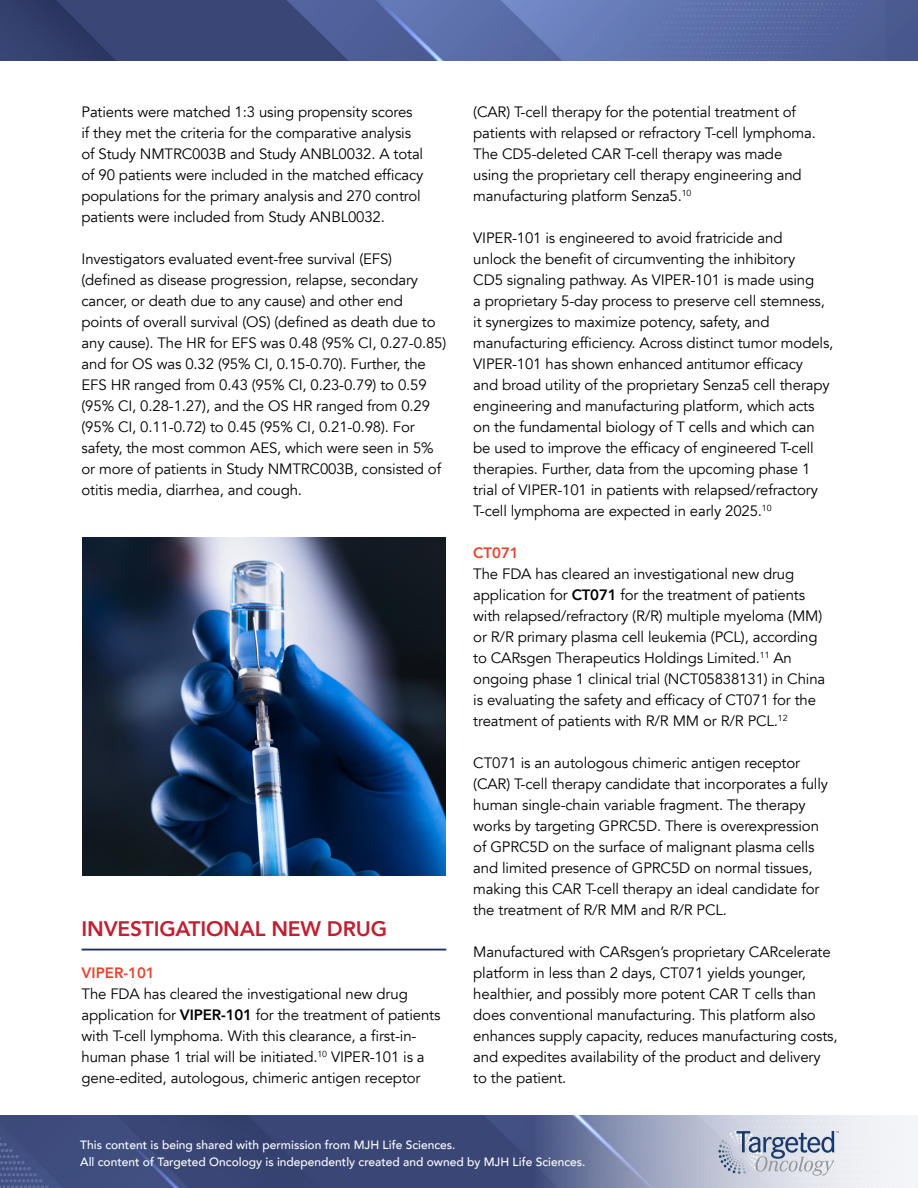
<style>
.page{position:relative;width:918px;height:1188px;background:#fff}
.page>*{position:absolute;margin:0;border:0;box-sizing:border-box;transform-origin:0 0}
.t1{font:800 21px "Avenir";letter-spacing:-.01em;color:#bf2133}
.t2{font:15px/21px "Avenir";letter-spacing:-.01em;color:#000}
.t3{font:800 15px "Avenir";color:#e2462f}
.t4{font:500 12px/16.5px "Avenir";color:#fff}
.s1{font-weight:800}
</style>
<div class="page">
<img style="left:0;top:0;width:918px;height:61px">
<img style="left:0;top:1115px;width:531px;height:73px">
<svg style="left:531px;top:1115px;width:386px;height:73px"></svg>
<svg style="left:718px;top:1130px;width:121px;height:46px;background:#b8bfcf"></svg>
<hr style="left:82px;top:949px;width:364px;height:2px;background:#212e63">
<img style="left:82px;top:538px;width:364px;height:338px">
<p class="t2" style="left:82px;top:102px;width:343px">Patients were matched 1:3 using propensity scores if they met the criteria for the comparative analysis of Study NMTRC003B and Study ANBL0032. A total of 90 patients were included in the matched efficacy populations for the primary analysis and 270 control patients were included from Study ANBL0032.</p>
<p class="t2" style="left:82px;top:249px;width:366px">Investigators evaluated event-free survival (EFS) (defined as disease progression, relapse, secondary cancer, or death due to any cause) and other end points of overall survival (OS) (defined as death due to any cause). The HR for EFS was 0.48 (95% CI, 0.27-0.85) and for OS was 0.32 (95% CI, 0.15-0.70). Further, the EFS HR ranged from 0.43 (95% CI, 0.23-0.79) to 0.59 (95% CI, 0.28-1.27), and the OS HR ranged from 0.29 (95% CI, 0.11-0.72) to 0.45 (95% CI, 0.21-0.98). For safety, the most common AES, which were seen in 5% or more of patients in Study NMTRC003B, consisted of otitis media, diarrhea, and cough.</p>
<h1 class="t1" style="left:82px;top:912px;width:307px">INVESTIGATIONAL NEW DRUG</h1>
<p class="t3" style="left:82px;top:961px;width:75px">VIPER-101</p>
<p class="t2" style="left:82px;top:984px;width:360px">The FDA has cleared the investigational new drug application for <span class="s1">VIPER-101</span> for the treatment of patients with T-cell lymphoma. With this clearance, a first-in&shy;human phase 1 trial will be initiated.<sup>10</sup> VIPER-101 is a gene-edited, autologous, chimeric antigen receptor</p>
<p class="t2" style="left:473px;top:102px;width:344px">(CAR) T-cell therapy for the potential treatment of patients with relapsed or refractory T-cell lymphoma.<br>The CD5-deleted CAR T-cell therapy was made using the proprietary cell therapy engineering and manufacturing platform Senza5.<sup>10</sup></p>
<p class="t2" style="left:473px;top:228px;width:362px">VIPER-101 is engineered to avoid fratricide and<br>unlock the benefit of circumventing the inhibitory<br>CD5 signaling pathway. As VIPER-101 is made using<br>a proprietary 5-day process to preserve cell stemness, it synergizes to maximize potency, safety, and manufacturing efficiency. Across distinct tumor models, VIPER-101 has shown enhanced antitumor efficacy<br>and broad utility of the proprietary Senza5 cell therapy engineering and manufacturing platform, which acts on the fundamental biology of T cells and which can be used to improve the efficacy of engineered T-cell therapies. Further, data from the upcoming phase 1 trial of VIPER-101 in patients with relapsed/refractory T-cell lymphoma are expected in early 2025.<sup>10</sup></p>
<p class="t3" style="left:473px;top:541px;width:47px">CT071</p>
<p class="t2" style="left:473px;top:564px;width:354px">The FDA has cleared an investigational new drug application for <span class="s1">CT071</span> for the treatment of patients with relapsed/refractory (R/R) multiple myeloma (MM) or R/R primary plasma cell leukemia (PCL), according to CARsgen Therapeutics Holdings Limited.<sup>11</sup> An ongoing phase 1 clinical trial (NCT05838131) in China is evaluating the safety and efficacy of CT071 for the treatment of patients with R/R MM or R/R PCL.<sup>12</sup></p>
<p class="t2" style="left:473px;top:753px;width:356px">CT071 is an autologous chimeric antigen receptor (CAR) T-cell therapy candidate that incorporates a fully human single-chain variable fragment. The therapy works by targeting GPRC5D. There is overexpression of GPRC5D on the surface of malignant plasma cells and limited presence of GPRC5D on normal tissues, making this CAR T-cell therapy an ideal candidate for the treatment of R/R MM and R/R PCL.</p>
<p class="t2" style="left:473px;top:942px;width:366px">Manufactured with CARsgen’s proprietary CARcelerate platform in less than 2 days, CT071 yields younger, healthier, and possibly more potent CAR T cells than does conventional manufacturing. This platform also enhances supply capacity, reduces manufacturing costs, and expedites availability of the product and delivery to the patient.</p>
<p class="t4" style="left:80px;top:1136px;width:507px">This content is being shared with permission from MJH Life Sciences.<br>All content of Targeted Oncology is independently created and owned by MJH Life Sciences.</p>
</div>
